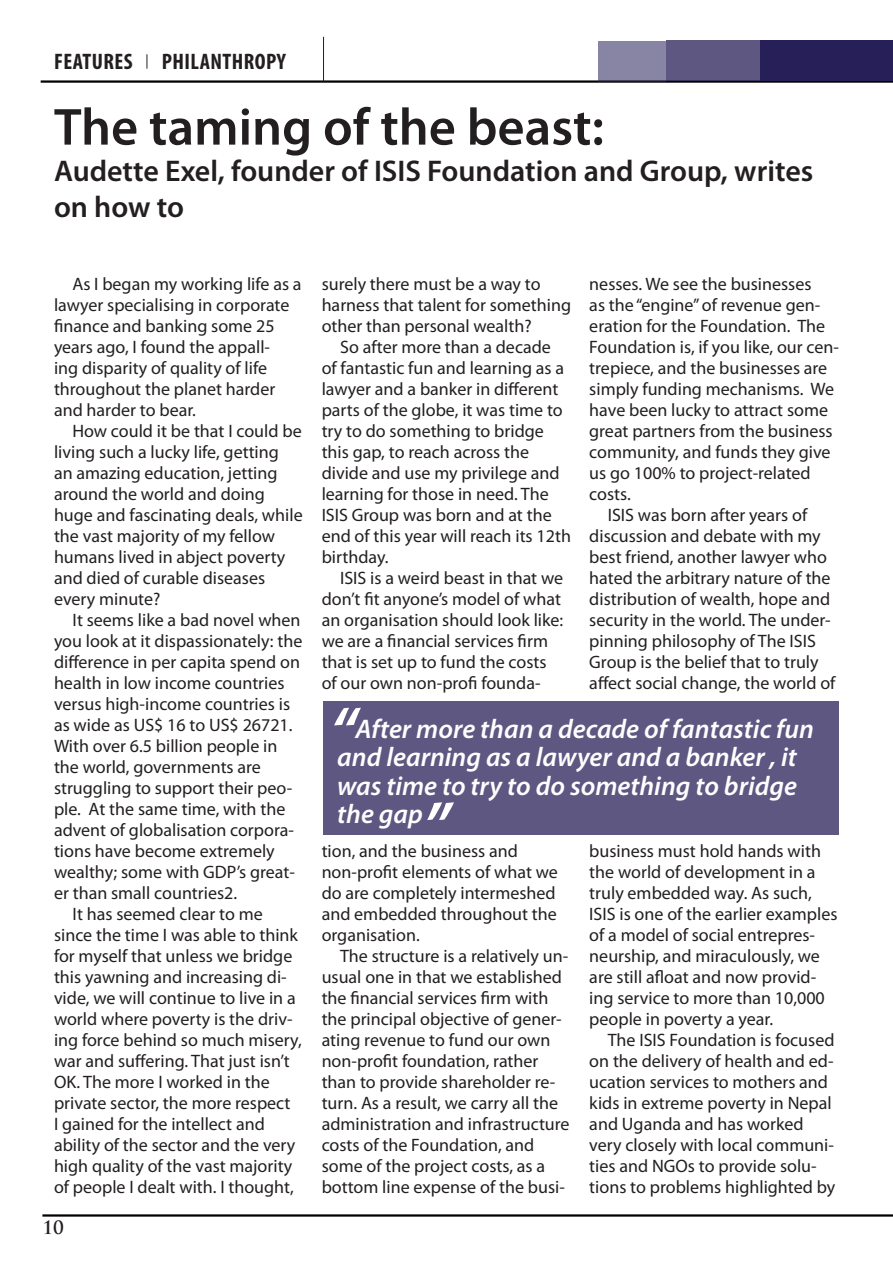
<style>
.page{position:relative;width:893px;height:1263px;background:#fff}
.page>*{position:absolute;margin:0;border:0;box-sizing:border-box;transform-origin:0 0}
.t1{font:italic 600 67.5px "Myriad Pro";color:#fff}
.t2{font:600 52.5px "Myriad Pro";color:#231f20}
.t3{font:600 30px/36px "Myriad Pro";color:#231f20}
.t4{font:italic 600 27px/28.5px "Myriad Pro";color:#fdfdfd}
.t5{font:700 condensed 22.5px "Myriad Pro";letter-spacing:.02em;color:#231f20}
.t6{font:18px/21px "Myriad Pro";color:#231f20}
.t7{font:700 18px "Trajan Pro";color:#231f20}
</style>
<div class="page">
<svg style="left:147px;top:54px;width:1px;height:15px"></svg>
<hr style="left:42px;top:1214px;width:851px;height:2px;background:#000">
<hr style="left:41px;top:80px;width:852px;height:3px;background:#000">
<hr style="left:323px;top:37px;width:1px;height:45px;background:#231f20">
<div style="left:760px;top:41px;width:133px;height:40px;background:#272058"></div>
<div style="left:666px;top:41px;width:94px;height:40px;background:#5d5781"></div>
<div style="left:598px;top:41px;width:68px;height:40px;background:#8884a3"></div>
<div style="left:323px;top:701px;width:516px;height:133px;background:#5d5781"></div>
<p class="t5" style="left:54px;top:47px;width:80px">FEATURES</p>
<p class="t5" style="left:162px;top:47px;width:126px">PHILANTHROPY</p>
<p class="t2" style="left:54px;top:94px;width:551px">The taming of the beast:</p>
<p class="t3" style="left:54px;top:152px;width:761px">Audette Exel, founder of ISIS Foundation and Group, writes on how to</p>
<p class="t6" style="left:54px;top:273px;width:249px;text-indent:18px">As I began my working life as a lawyer specialising in corporate finance and banking some 25 years ago, I found the appall-<br>ing disparity of quality of life throughout the planet harder and harder to bear.</p>
<p class="t6" style="left:54px;top:420px;width:250px;text-indent:18px">How could it be that I could be living such a lucky life, getting<br>an amazing education, jetting around the world and doing huge and fascinating deals, while the vast majority of my fellow humans lived in abject poverty and died of curable diseases every minute?</p>
<p class="t6" style="left:54px;top:609px;width:250px;text-indent:18px">It seems like a bad novel when you look at it dispassionately: the difference in per capita spend on health in low income countries versus high-income countries is as wide as US$ 16 to US$ 26721.<br>With over 6.5 billion people in the world, governments are struggling to support their peo&shy;ple. At the same time, with the advent of globalisation corpora&shy;tions have become extremely wealthy; some with GDP’s great&shy;er than small countries2.</p>
<p class="t6" style="left:54px;top:903px;width:249px;text-indent:18px">It has seemed clear to me since the time I was able to think for myself that unless we bridge this yawning and increasing di&shy;vide, we will continue to live in a world where poverty is the driv&shy;ing force behind so much misery, war and suffering. That just isn’t<br>OK. The more I worked in the private sector, the more respect<br>I gained for the intellect and ability of the sector and the very high quality of the vast majority of people I dealt with. I thought,</p>
<p class="t7" style="left:43px;top:1216px;width:23px">10</p>
<p class="t6" style="left:322px;top:273px;width:251px">surely there must be a way to harness that talent for something other than personal wealth?</p>
<p class="t6" style="left:322px;top:336px;width:251px;text-indent:18px">So after more than a decade<br>of fantastic fun and learning as a lawyer and a banker in different parts of the globe, it was time to try to do something to bridge this gap, to reach across the divide and use my privilege and learning for those in need. The<br>ISIS Group was born and at the end of this year will reach its 12th birthday.</p>
<p class="t6" style="left:322px;top:567px;width:243px;text-indent:18px">ISIS is a weird beast in that we don’t fit anyone’s model of what an organisation should look like: we are a financial services firm that is set up to fund the costs of our own non-profi founda-</p>
<p class="t6" style="left:589px;top:273px;width:251px">nesses. We see the businesses<br>as the “engine” of revenue gen&shy;eration for the Foundation. The<br>Foundation is, if you like, our cen&shy;trepiece, and the businesses are simply funding mechanisms. We have been lucky to attract some great partners from the business community, and funds they give us go 100% to project-related costs.</p>
<p class="t6" style="left:589px;top:504px;width:248px;text-indent:18px">ISIS was born after years of discussion and debate with my best friend, another lawyer who hated the arbitrary nature of the distribution of wealth, hope and security in the world. The under&shy;pinning philosophy of The ISIS<br>Group is the belief that to truly affect social change, the world of</p>
<p class="t1" style="left:330px;top:689px;width:29px">“</p>
<p class="t4" style="left:337px;top:714px;width:478px;text-indent:18px">After more than a decade of fantastic fun and learning as a lawyer and a banker , it was time to try to do something to bridge the gap</p>
<p class="t1" style="left:423px;top:783px;width:29px">”</p>
<p class="t6" style="left:322px;top:840px;width:238px">tion, and the business and non-profit elements of what we do are completely intermeshed and embedded throughout the organisation.</p>
<p class="t6" style="left:322px;top:945px;width:249px;text-indent:18px">The structure is a relatively un&shy;usual one in that we established the financial services firm with the principal objective of gener&shy;ating revenue to fund our own non-profit foundation, rather than to provide shareholder re&shy;turn. As a result, we carry all the administration and infrastructure costs of the Foundation, and some of the project costs, as a bottom line expense of the busi-</p>
<p class="t6" style="left:589px;top:840px;width:250px">business must hold hands with the world of development in a truly embedded way. As such,<br>ISIS is one of the earlier examples of a model of social entrepres&shy;neurship, and miraculously, we are still afloat and now provid&shy;ing service to more than 10,000 people in poverty a year.</p>
<p class="t6" style="left:589px;top:1029px;width:247px;text-indent:18px">The ISIS Foundation is focused on the delivery of health and ed&shy;ucation services to mothers and kids in extreme poverty in Nepal and Uganda and has worked very closely with local communi&shy;ties and NGOs to provide solu&shy;tions to problems highlighted by</p>
</div>
